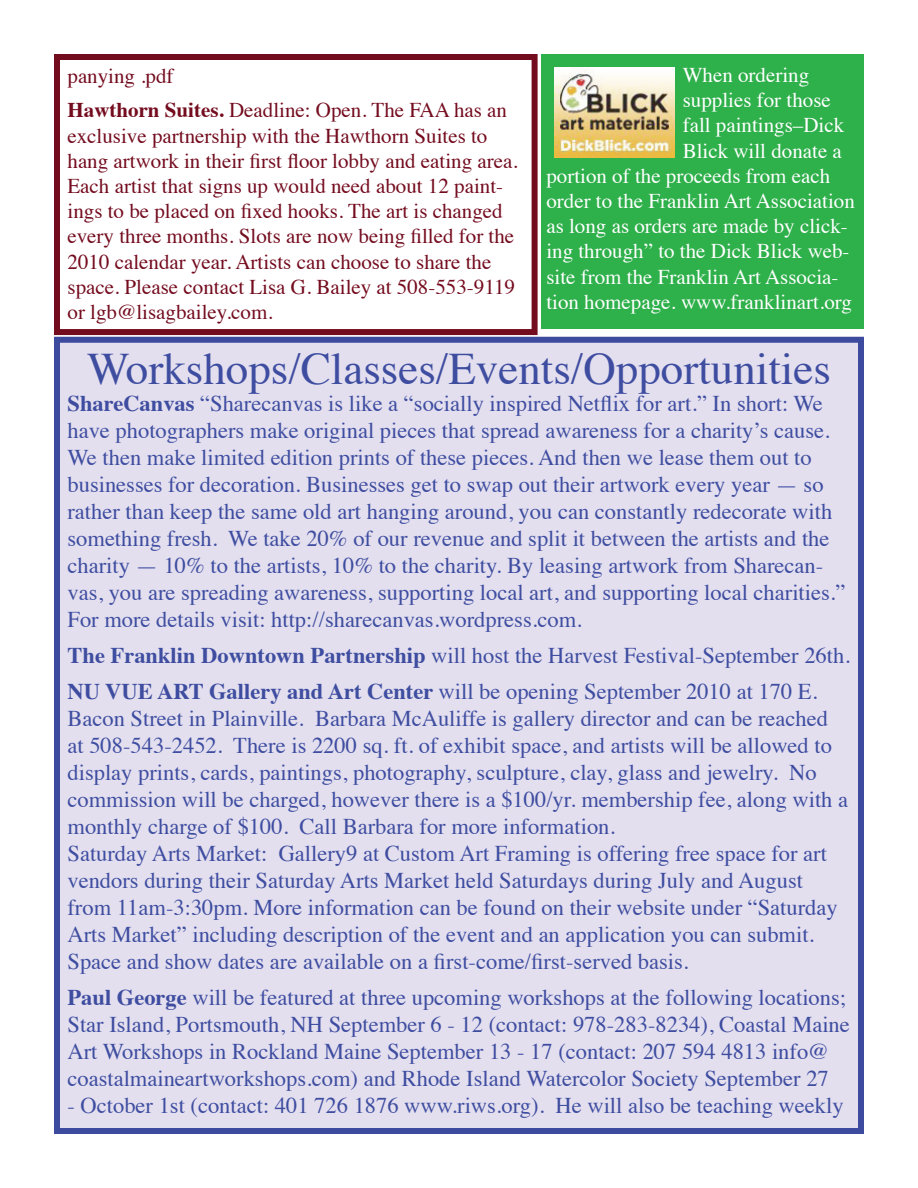
<style>
.page{position:relative;width:918px;height:1188px;background:#fff}
.page>*{position:absolute;margin:0;border:0;box-sizing:border-box;transform-origin:0 0}
.t1{font:45px "Times";color:#3e4da0}
.t2{font:22.5px/27px "Times";color:#3e4da0}
.t3{font:21px/25.2px "Times";color:#740c1f}
.t4{font:21px "Times";color:#fff}
.s1{font-weight:700}
</style>
<div class="page">
<div style="left:54px;top:54px;width:484px;height:281px;border:6px solid #740c1f"></div>
<div style="left:57px;top:340px;width:804px;height:791px;background:#e3dfef"></div>
<div style="left:54px;top:337px;width:810px;height:797px;border:6px solid #3d4b9f"></div>
<div style="left:542px;top:54px;width:322px;height:275px;background:#2eb04a"></div>
<img style="left:555px;top:68px;width:119px;height:89px">
<p class="t4" style="left:683px;top:55px;width:128px">When ordering</p>
<p class="t4" style="left:683px;top:81px;width:150px">supplies for those</p>
<p class="t4" style="left:683px;top:106px;width:163px">fall paintings–Dick</p>
<p class="t4" style="left:683px;top:131px;width:161px">Blick will donate a</p>
<p class="t4" style="left:546px;top:156px;width:286px">portion of the proceeds from each</p>
<p class="t4" style="left:546px;top:181px;width:310px">order to the Franklin Art Association</p>
<p class="t4" style="left:546px;top:207px;width:303px">as long as orders are made by click-</p>
<p class="t4" style="left:546px;top:232px;width:305px">ing through” to the Dick Blick web-</p>
<p class="t4" style="left:546px;top:257px;width:294px">site from the Franklin Art Associa-</p>
<p class="t4" style="left:546px;top:282px;width:307px">tion homepage. www.franklinart.org</p>
<p class="t3" style="left:68px;top:57px;width:441px;line-height:34.2px">panying .pdf<br><span class="s1">Hawthorn Suites.</span> Deadline: Open. The FAA has an</p>
<p class="t3" style="left:68px;top:121px;width:452px">exclusive partnership with the Hawthorn Suites to hang artwork in their first floor lobby and eating area.<br>Each artist that signs up would need about 12 paint&shy;ings to be placed on fixed hooks. The art is changed every three months. Slots are now being filled for the 2010 calendar year. Artists can choose to share the space. Please contact Lisa G. Bailey at 508-553-9119 or lgb@lisagbailey.com.</p>
<h1 class="t1" style="left:87px;top:327px;width:745px">Workshops/Classes/Events/Opportunities</h1>
<p class="t2" style="left:68px;top:388px;width:779px"><span class="s1">ShareCanvas</span> “Sharecanvas is like a “socially inspired Netflix for art.” In short: We have photographers make original pieces that spread awareness for a charity’s cause.<br>We then make limited edition prints of these pieces. And then we lease them out to businesses for decoration. Businesses get to swap out their artwork every year — so rather than keep the same old art hanging around, you can constantly redecorate with something fresh. We take 20% of our revenue and split it between the artists and the charity — 10% to the artists, 10% to the charity. By leasing artwork from Sharecan&shy;vas, you are spreading awareness, supporting local art, and supporting local charities.” For more details visit: http://sharecanvas.wordpress.com.</p>
<p class="t2" style="left:68px;top:636px;width:784px;line-height:36px"><span class="s1">The Franklin Downtown Partnership</span> will host the Harvest Festival-September 26th.<br><span class="s1">NU VUE ART Gallery and Art Center</span> will be opening September 2010 at 170 E.</p>
<p class="t2" style="left:68px;top:703px;width:782px">Bacon Street in Plainville. Barbara McAuliffe is gallery director and can be reached at 508-543-2452. There is 2200 sq. ft. of exhibit space, and artists will be allowed to display prints, cards, paintings, photography, sculpture, clay, glass and jewelry. No commission will be charged, however there is a $100/yr. membership fee, along with a monthly charge of $100. Call Barbara for more information.<br>Saturday Arts Market: Gallery9 at Custom Art Framing is offering free space for art vendors during their Saturday Arts Market held Saturdays during July and August from 11am-3:30pm. More information can be found on their website under “Saturday Arts Market” including description of the event and an application you can submit.<br>Space and show dates are available on a first-come/first-served basis.</p>
<p class="t2" style="left:68px;top:982px;width:784px"><span class="s1">Paul George</span> will be featured at three upcoming workshops at the following locations; Star Island, Portsmouth, NH September 6 - 12 (contact: 978-283-8234), Coastal Maine Art Workshops in Rockland Maine September 13 - 17 (contact: 207 594 4813 info@ coastalmaineartworkshops.com) and Rhode Island Watercolor Society September 27</p>
<p class="t2" style="left:68px;top:1090px;width:778px">- October 1st (contact: 401 726 1876 www.riws.org). He will also be teaching weekly</p>
</div>
